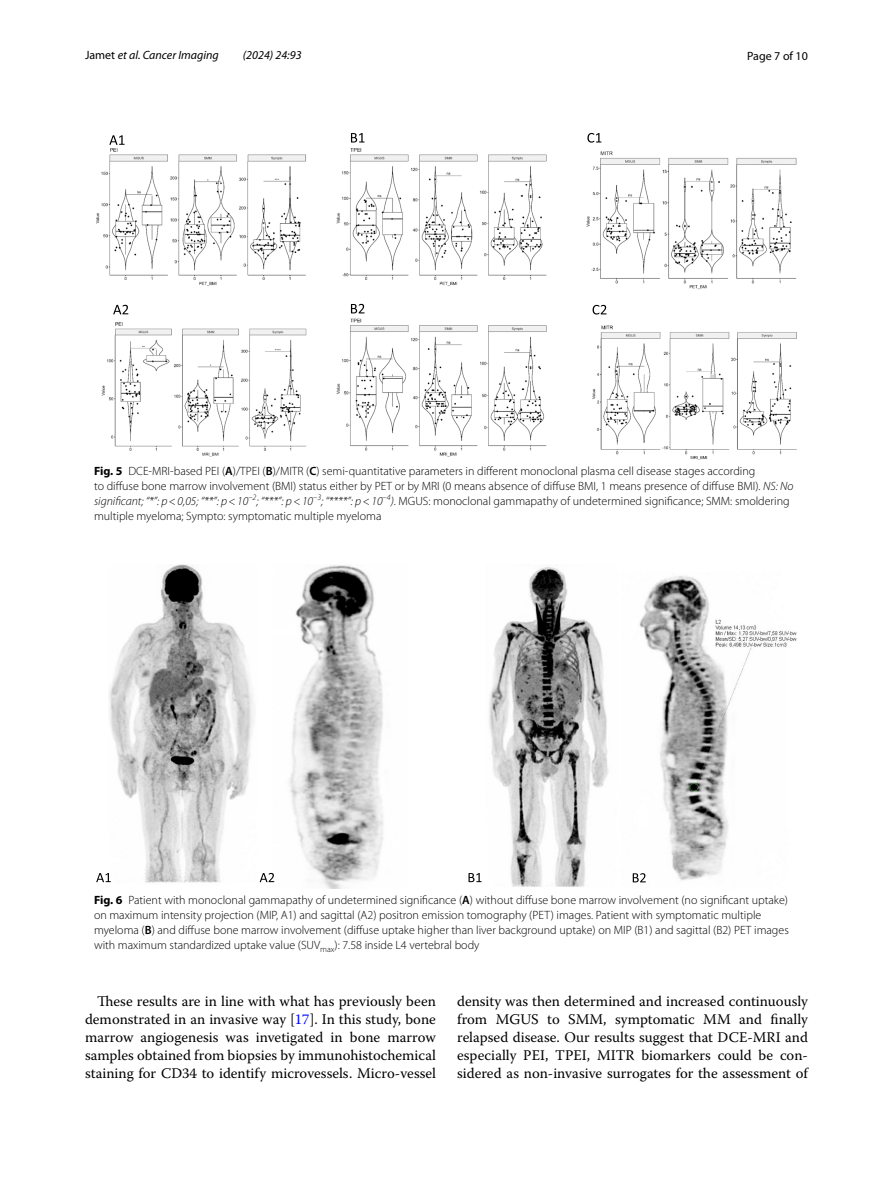
<style>
.page{position:relative;width:893px;height:1187px;background:#fff}
.page>*{position:absolute;margin:0;border:0;box-sizing:border-box;transform-origin:0 0}
.t1{font:14.7px/18px "Warnock Pro";color:#000;text-align:justify}
.t2{font:300 12px/15px "Myriad Pro";color:#000}
.t3{font:italic 12px "Myriad Pro";color:#000}
.t4{font:12px "Myriad Pro";color:#000}
.s1{font-style:normal}
.s2{font-weight:700}
.s3{font-weight:600}
.s4{font-style:italic}
.s5{color:#00f}
</style>
<div class="page">
<img style="left:96px;top:148px;width:701px;height:312px">
<svg style="left:109px;top:135px;width:16px;height:10px"></svg>
<svg style="left:113px;top:305px;width:15px;height:9px"></svg>
<svg style="left:351px;top:133px;width:14px;height:9px"></svg>
<svg style="left:351px;top:304px;width:14px;height:9px"></svg>
<svg style="left:587px;top:133px;width:14px;height:10px"></svg>
<svg style="left:593px;top:305px;width:14px;height:9px"></svg>
<img style="left:108px;top:564px;width:689px;height:324px">
<svg style="left:96px;top:872px;width:15px;height:10px"></svg>
<svg style="left:260px;top:872px;width:14px;height:10px"></svg>
<svg style="left:468px;top:872px;width:14px;height:10px"></svg>
<svg style="left:633px;top:873px;width:13px;height:9px"></svg>
<p class="t3" style="left:85px;top:48px;width:135px"><span class="s1">Jamet</span> et al. Cancer Imaging</p>
<p class="t3" style="left:243px;top:48px;width:60px">(2024) 24:93</p>
<p class="t4" style="left:747px;top:48px;width:62px">Page 7 of 10</p>
<p class="t2" style="left:94px;top:463px;width:701px"><span class="s2">Fig. 5</span> DCE-MRI-based PEI (<span class="s3">A</span>)/TPEI (<span class="s3">B</span>)/MITR (<span class="s3">C</span>) semi-quantitative parameters in different monoclonal plasma cell disease stages according<br>to diffuse bone marrow involvement (BMI) status either by PET or by MRI (0 means absence of diffuse BMI, 1 means presence of diffuse BMI). <span class="s4">NS: No significant; “*”: p</span>&lt;<span class="s4">0,05; “**”: p</span>&lt;<span class="s4">10</span><sup>–2</sup><span class="s4">; “***”: p</span>&lt;<span class="s4">10</span><sup>–3</sup><span class="s4">; “****”: p</span>&lt;<span class="s4">10</span><sup>–4</sup><span class="s4">)</span>. MGUS: monoclonal gammapathy of undetermined significance; SMM: smoldering multiple myeloma; Sympto: symptomatic multiple myeloma</p>
<p class="t2" style="left:94px;top:892px;width:696px"><span class="s2">Fig. 6</span> Patient with monoclonal gammapathy of undetermined significance (<span class="s3">A</span>) without diffuse bone marrow involvement (no significant uptake) on maximum intensity projection (MIP, A1) and sagittal (A2) positron emission tomography (PET) images. Patient with symptomatic multiple myeloma (<span class="s3">B</span>) and diffuse bone marrow involvement (diffuse uptake higher than liver background uptake) on MIP (B1) and sagittal (B2) PET images with maximum standardized uptake value (SUV<sub>max</sub>): 7.58 inside L4 vertebral body</p>
<p class="t1" style="left:85px;top:991px;width:352px;text-indent:12px">These results are in line with what has previously been demonstrated in an invasive way [<span class="s5">17</span>]. In this study, bone marrow angiogenesis was invetigated in bone marrow samples obtained from biopsies by immunohistochemical staining for CD34 to identify microvessels. Micro-vessel</p>
<p class="t1" style="left:457px;top:991px;width:352px">density was then determined and increased continuously from MGUS to SMM, symptomatic MM and finally relapsed disease. Our results suggest that DCE-MRI and especially PEI, TPEI, MITR biomarkers could be con&shy;sidered as non-invasive surrogates for the assessment of</p>
</div>
